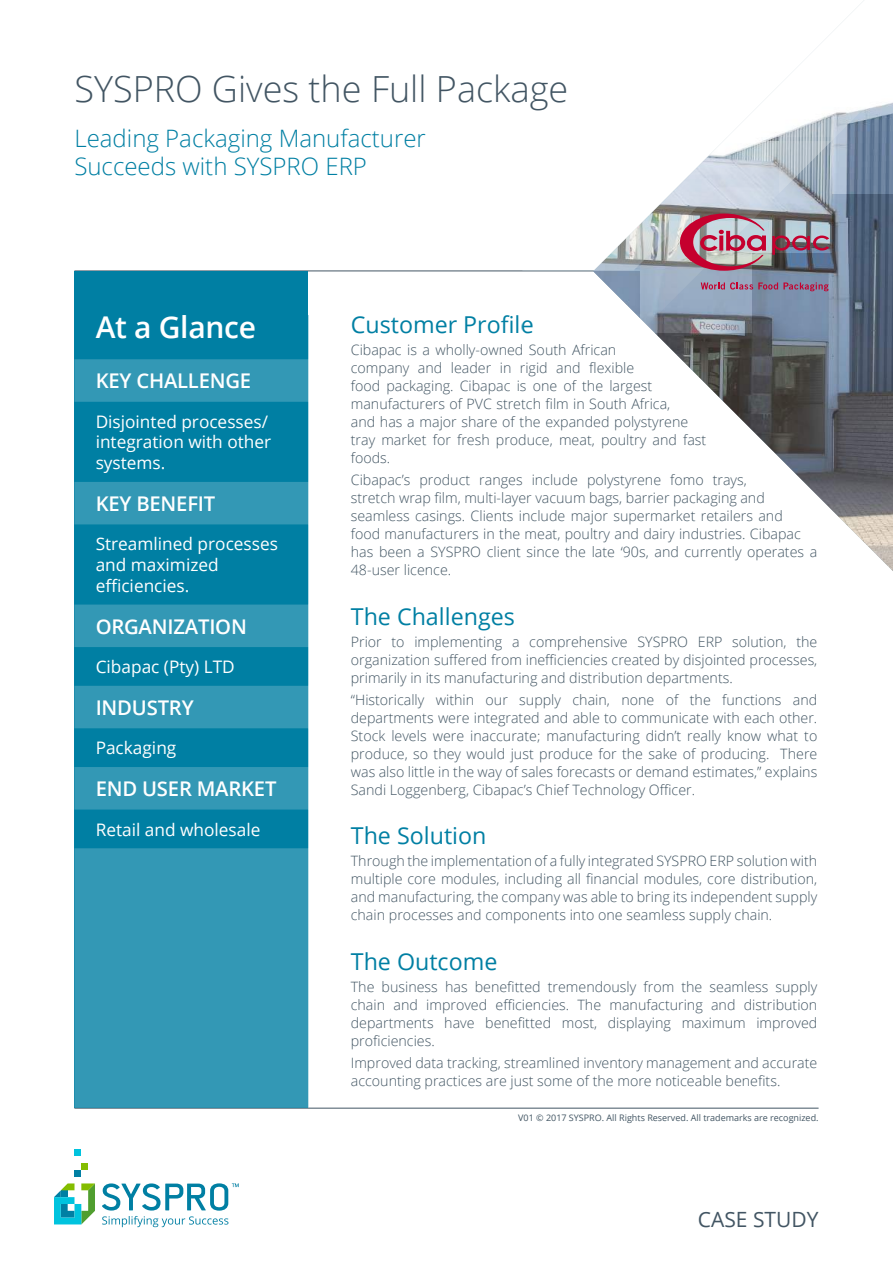
<style>
.page{position:relative;width:893px;height:1263px;background:#fff}
.page>*{position:absolute;margin:0;border:0;box-sizing:border-box;transform-origin:0 0}
.t1{font:300 36px "Open Sans";color:#425563}
.t2{font:600 30px "Open Sans";letter-spacing:-.01em;color:#fff}
.t3{font:300 24px/28.8px "Open Sans";color:#007fa3}
.t4{font:23.25px "Open Sans";color:#007fa3}
.t5{font:21px "Open Sans";color:#425563}
.t6{font:600 20.25px "Open Sans";letter-spacing:-.01em;color:#fff}
.t7{font:17.25px/20.7px "Open Sans";color:#fff}
.t8{font:300 14.25px/18px "Open Sans";color:#425563;text-align:justify}
.t9{font:9px "Open Sans";color:#425563}
</style>
<div class="page">
<hr style="left:74px;top:271px;width:522px;height:1px;background:#425563">
<div style="left:74px;top:271px;width:234px;height:837px;background:#007fa3"></div>
<div style="left:74px;top:1170px;width:7px;height:6px;background:#007fa3"></div>
<div style="left:81px;top:1163px;width:7px;height:7px;background:#84bd00"></div>
<div style="left:74px;top:1149px;width:7px;height:7px;background:#00c3de"></div>
<svg style="left:54px;top:1183px;width:41px;height:41px"></svg>
<svg style="left:102px;top:1216px;width:126px;height:11px"></svg>
<svg style="left:102px;top:1183px;width:137px;height:27px"></svg>
<img style="left:654px;top:332px;width:239px;height:239px">
<hr style="left:74px;top:1108px;width:745px;height:1px;background:#425563">
<svg style="left:74px;top:359px;width:234px;height:749px;fill:#3398b5"></svg>
<svg style="left:523px;top:0;width:370px;height:332px"></svg>
<h1 class="t1" style="left:74px;top:65px;width:495px">SYSPRO Gives the Full Package</h1>
<h3 class="t3" style="left:74px;top:123px;width:353px">Leading Packaging Manufacturer<br>Succeeds with SYSPRO ERP</h3>
<h2 class="t2" style="left:96px;top:306px;width:162px">At a Glance</h2>
<h3 class="t6" style="left:96px;top:367px;width:157px">KEY CHALLENGE</h3>
<p class="t7" style="left:96px;top:411px;width:177px">Disjointed processes/ integration with other systems.</p>
<h3 class="t6" style="left:96px;top:490px;width:121px">KEY BENEFIT</h3>
<p class="t7" style="left:96px;top:533px;width:184px">Streamlined processes and maximized efficiencies.</p>
<h3 class="t6" style="left:96px;top:612px;width:153px">ORGANIZATION</h3>
<p class="t7" style="left:96px;top:656px;width:141px">Cibapac (Pty) LTD</p>
<h3 class="t6" style="left:96px;top:693px;width:100px">INDUSTRY</h3>
<p class="t7" style="left:96px;top:737px;width:82px">Packaging</p>
<h3 class="t6" style="left:96px;top:775px;width:182px">END USER MARKET</h3>
<p class="t7" style="left:96px;top:818px;width:166px">Retail and wholesale</p>
<h3 class="t4" style="left:351px;top:308px;width:184px">Customer Profile</h3>
<p class="t8" style="left:351px;top:341px;width:357px;text-align:left">Cibapac is a wholly-owned South African<br>company and leader in rigid and flexible<br>food packaging. Cibapac is one of the largest manufacturers of PVC stretch film in South Africa,<br>and has a major share of the expanded polystyrene tray market for fresh produce, meat, poultry and fast foods.</p>
<p class="t8" style="left:351px;top:471px;width:468px;text-align:left">Cibapac’s product ranges include polystyrene fomo trays,<br>stretch wrap film, multi-layer vacuum bags, barrier packaging and seamless casings. Clients include major supermarket retailers and<br>food manufacturers in the meat, poultry and dairy industries. Cibapac has been a SYSPRO client since the late ‘90s, and currently operates a 48-user licence.</p>
<h3 class="t4" style="left:351px;top:600px;width:166px">The Challenges</h3>
<p class="t8" style="left:351px;top:632px;width:468px">Prior to implementing a comprehensive SYSPRO ERP solution, the organization suffered from inefficiencies created by disjointed processes, primarily in its manufacturing and distribution departments.</p>
<p class="t8" style="left:351px;top:690px;width:468px">“Historically within our supply chain, none of the functions and departments were integrated and able to communicate with each other.<br>Stock levels were inaccurate; manufacturing didn’t really know what to produce, so they would just produce for the sake of producing. There was also little in the way of sales forecasts or demand estimates,” explains Sandi Loggenberg, Cibapac’s Chief Technology Officer.</p>
<h3 class="t4" style="left:351px;top:820px;width:137px">The Solution</h3>
<p class="t8" style="left:351px;top:852px;width:468px">Through the implementation of a fully integrated SYSPRO ERP solution with multiple core modules, including all financial modules, core distribution, and manufacturing, the company was able to bring its independent supply chain processes and components into one seamless supply chain.</p>
<h3 class="t4" style="left:351px;top:945px;width:148px">The Outcome</h3>
<p class="t8" style="left:351px;top:977px;width:468px">The business has benefitted tremendously from the seamless supply chain and improved efficiencies. The manufacturing and distribution departments have benefitted most, displaying maximum improved proficiencies.</p>
<p class="t8" style="left:351px;top:1053px;width:468px">Improved data tracking, streamlined inventory management and accurate accounting practices are just some of the more noticeable benefits.</p>
<p class="t9" style="left:518px;top:1112px;width:302px">V01 © 2017 SYSPRO. All Rights Reserved. All trademarks are recognized.</p>
<h3 class="t5" style="left:698px;top:1205px;width:122px">CASE STUDY</h3>
</div>
